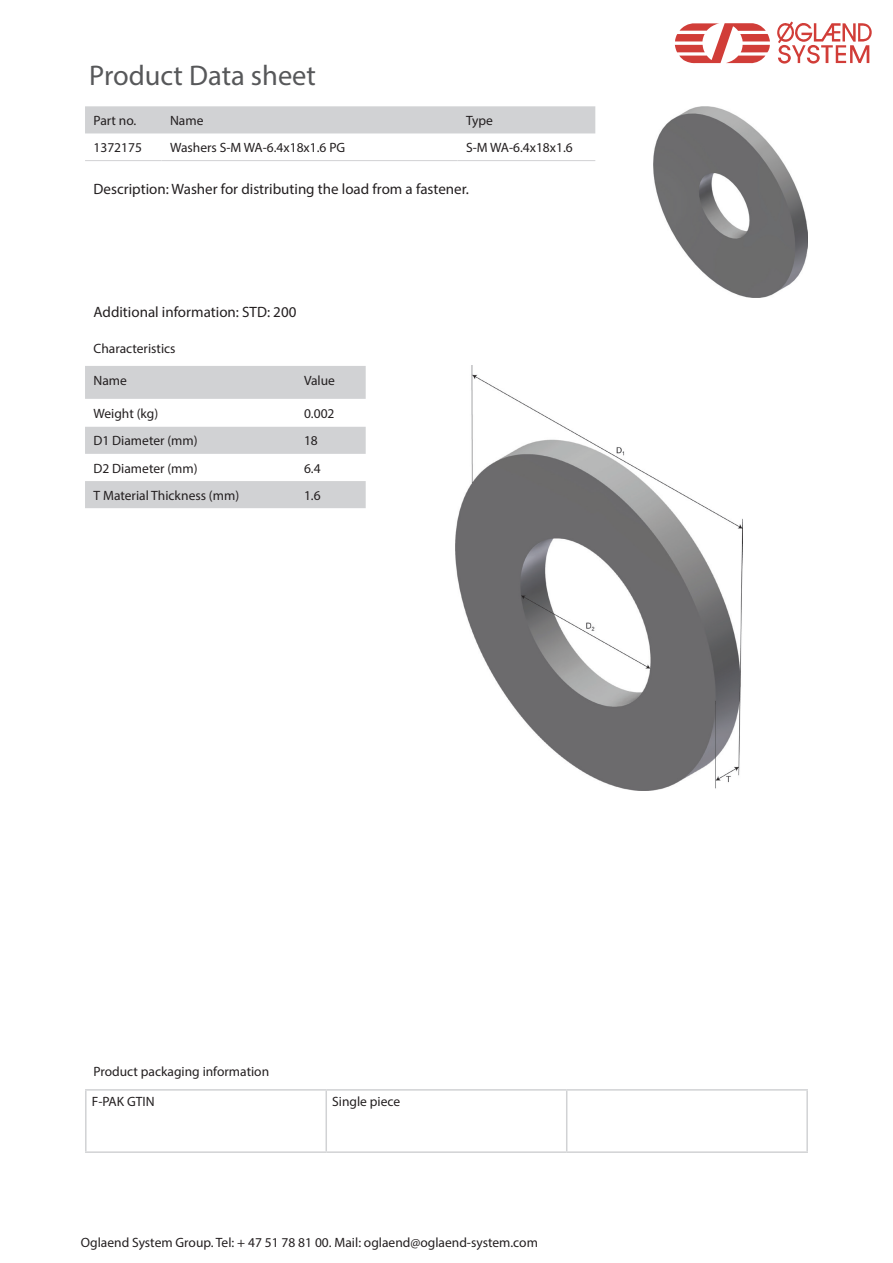
<style>
.page{position:relative;width:893px;height:1263px;background:#fff}
.page>*{position:absolute;margin:0;border:0;box-sizing:border-box;transform-origin:0 0}
.t1{font:28.5px "Myriad Pro";color:#57585a}
.t2{font:15px "Myriad Pro";color:#231f20}
.t3{font:13.5px/29.5px "Myriad Pro";color:#231f20}
</style>
<div class="page">
<svg style="left:675px;top:23px;width:95px;height:40px"></svg>
<svg style="left:777px;top:21px;width:95px;height:43px"></svg>
<div style="left:85px;top:106px;width:510px;height:27px;background:#d1d2d4"></div>
<hr style="left:85px;top:160px;width:77px;height:1px;background:#d1d2d4">
<hr style="left:162px;top:160px;width:296px;height:1px;background:#d1d2d4">
<hr style="left:458px;top:160px;width:137px;height:1px;background:#d1d2d4">
<img style="left:653px;top:107px;width:155px;height:190px">
<img style="left:455px;top:366px;width:288px;height:424px">
<div style="left:85px;top:366px;width:281px;height:33px;background:#d1d2d4"></div>
<svg style="left:85px;top:427px;width:281px;height:81px"></svg>
<hr style="left:85px;top:1089px;width:241px;height:1px;background:#d1d2d4">
<hr style="left:85px;top:1090px;width:2px;height:61px;background:#d1d2d4">
<hr style="left:326px;top:1089px;width:241px;height:1px;background:#d1d2d4">
<hr style="left:325px;top:1090px;width:2px;height:61px;background:#d1d2d4">
<hr style="left:567px;top:1089px;width:241px;height:1px;background:#d1d2d4">
<hr style="left:566px;top:1090px;width:1px;height:61px;background:#d1d2d4">
<hr style="left:806px;top:1090px;width:2px;height:61px;background:#d1d2d4">
<hr style="left:85px;top:1151px;width:241px;height:2px;background:#d1d2d4">
<hr style="left:326px;top:1151px;width:241px;height:2px;background:#d1d2d4">
<hr style="left:567px;top:1151px;width:241px;height:2px;background:#d1d2d4">
<h1 class="t1" style="left:89px;top:58px;width:228px">Product Data sheet</h1>
<p class="t3" style="left:94px;top:105px;width:44px">Part no.</p>
<p class="t3" style="left:170px;top:105px;width:35px">Name</p>
<p class="t3" style="left:466px;top:105px;width:28px">Type</p>
<p class="t3" style="left:94px;top:133px;width:50px">1372175</p>
<p class="t3" style="left:170px;top:133px;width:177px">Washers S-M WA-6.4x18x1.6 PG</p>
<p class="t3" style="left:466px;top:133px;width:108px">S-M WA-6.4x18x1.6</p>
<p class="t2" style="left:94px;top:180px;width:377px">Description: Washer for distributing the load from a fastener.</p>
<p class="t2" style="left:94px;top:303px;width:204px">Additional information: STD: 200</p>
<p class="t3" style="left:94px;top:334px;width:84px">Characteristics</p>
<p class="t3" style="left:94px;top:365px;width:35px">Name</p>
<p class="t3" style="left:304px;top:365px;width:32px">Value</p>
<p class="t3" style="left:94px;top:399px;width:66px">Weight (kg)</p>
<p class="t3" style="left:304px;top:399px;width:32px">0.002</p>
<p class="t3" style="left:94px;top:426px;width:106px">D1 Diameter (mm)</p>
<p class="t3" style="left:304px;top:426px;width:15px">18</p>
<p class="t3" style="left:94px;top:453px;width:106px">D2 Diameter (mm)</p>
<p class="t3" style="left:304px;top:453px;width:18px">6.4</p>
<p class="t3" style="left:94px;top:480px;width:147px">T Material Thickness (mm)</p>
<p class="t3" style="left:304px;top:480px;width:18px">1.6</p>
<p class="t3" style="left:92px;top:1057px;width:179px">Product packaging information<br>F-PAK GTIN</p>
<p class="t3" style="left:332px;top:1086px;width:69px">Single piece</p>
<p class="t3" style="left:81px;top:1227px;width:459px">Oglaend System Group. Tel: + 47 51 78 81 00. Mail: oglaend@oglaend-system.com</p>
</div>
